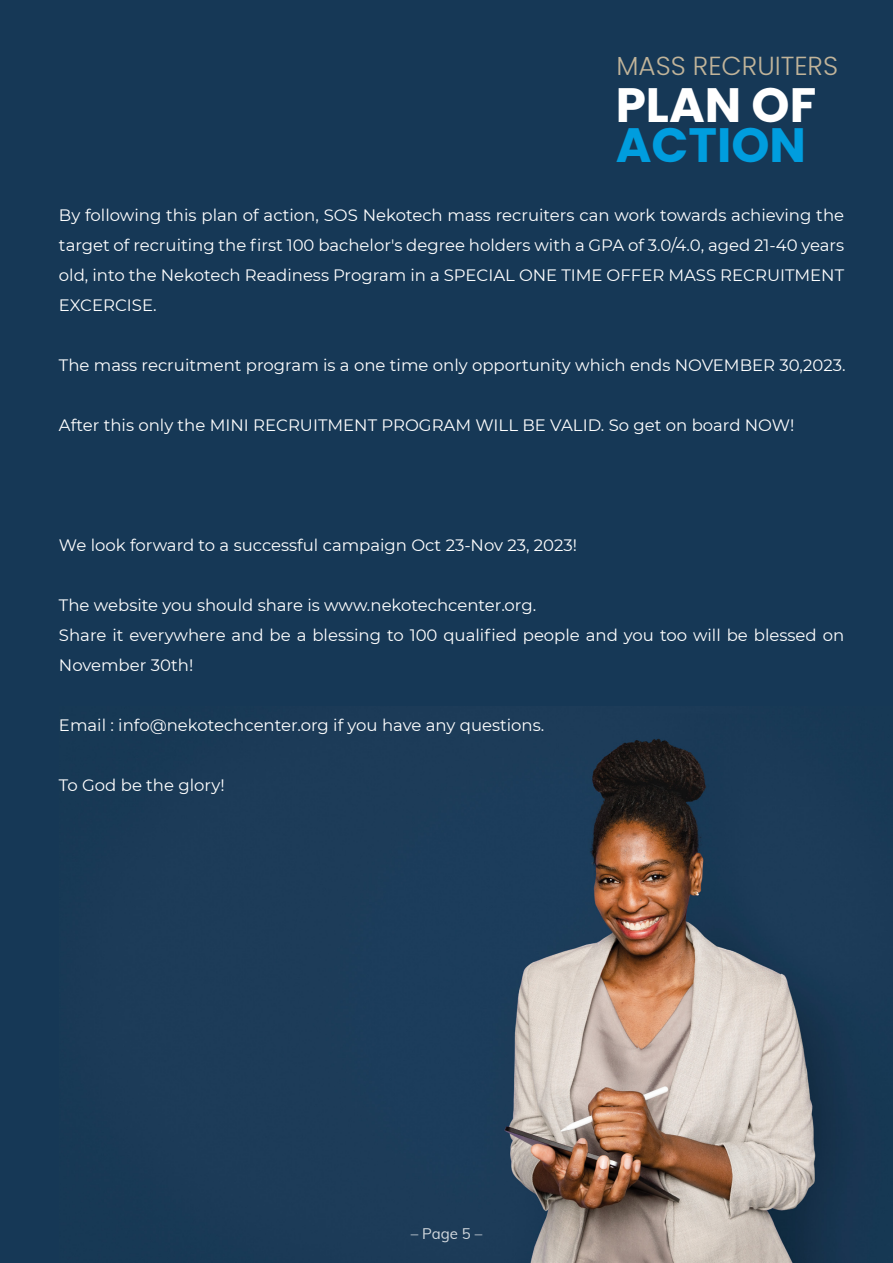
<style>
.page{position:relative;width:893px;height:1263px;background:#163856}
.page>*{position:absolute;margin:0;border:0;box-sizing:border-box;transform-origin:0 0}
.t1{font:700 48.3px "Poppins";color:#fff}
.t2{font:700 48.3px "Poppins";color:#009dde}
.t3{font:300 26.1px "Poppins";color:#c1b49a}
.t4{font:16.5px/30px "Montserrat";color:#fff;text-align:justify}
.t5{font:15px "Muli";color:#fff}
</style>
<div class="page">
<img style="left:504px;top:739px;width:334px;height:524px">
<h2 class="t3" style="left:616px;top:50px;width:223px">MASS RECRUITERS</h2>
<h1 class="t1" style="left:616px;top:77px;width:202px">PLAN OF</h1>
<h1 class="t2" style="left:616px;top:117px;width:192px">ACTION</h1>
<p class="t4" style="left:59px;top:199px;width:787px">By following this plan of action, SOS Nekotech mass recruiters can work towards achieving the target of recruiting the first 100 bachelor's degree holders with a GPA of 3.0/4.0, aged 21-40 years old, into the Nekotech Readiness Program in a SPECIAL ONE TIME OFFER MASS RECRUITMENT EXCERCISE.</p>
<p class="t4" style="left:59px;top:349px;width:788px">The mass recruitment program is a one time only opportunity which ends NOVEMBER 30,2023.</p>
<p class="t4" style="left:59px;top:409px;width:737px">After this only the MINI RECRUITMENT PROGRAM WILL BE VALID. So get on board NOW!</p>
<p class="t4" style="left:59px;top:529px;width:520px">We look forward to a successful campaign Oct 23-Nov 23, 2023!</p>
<p class="t4" style="left:59px;top:589px;width:787px;text-align:left">The website you should share is www.nekotechcenter.org.<br>Share it everywhere and be a blessing to 100 qualified people and you too will be blessed on<br>November 30th!</p>
<p class="t4" style="left:59px;top:709px;width:487px">Email : info@nekotechcenter.org if you have any questions.</p>
<p class="t4" style="left:59px;top:769px;width:167px">To God be the glory!</p>
<p class="t5" style="left:411px;top:1222px;width:73px">– Page 5 –</p>
</div>
